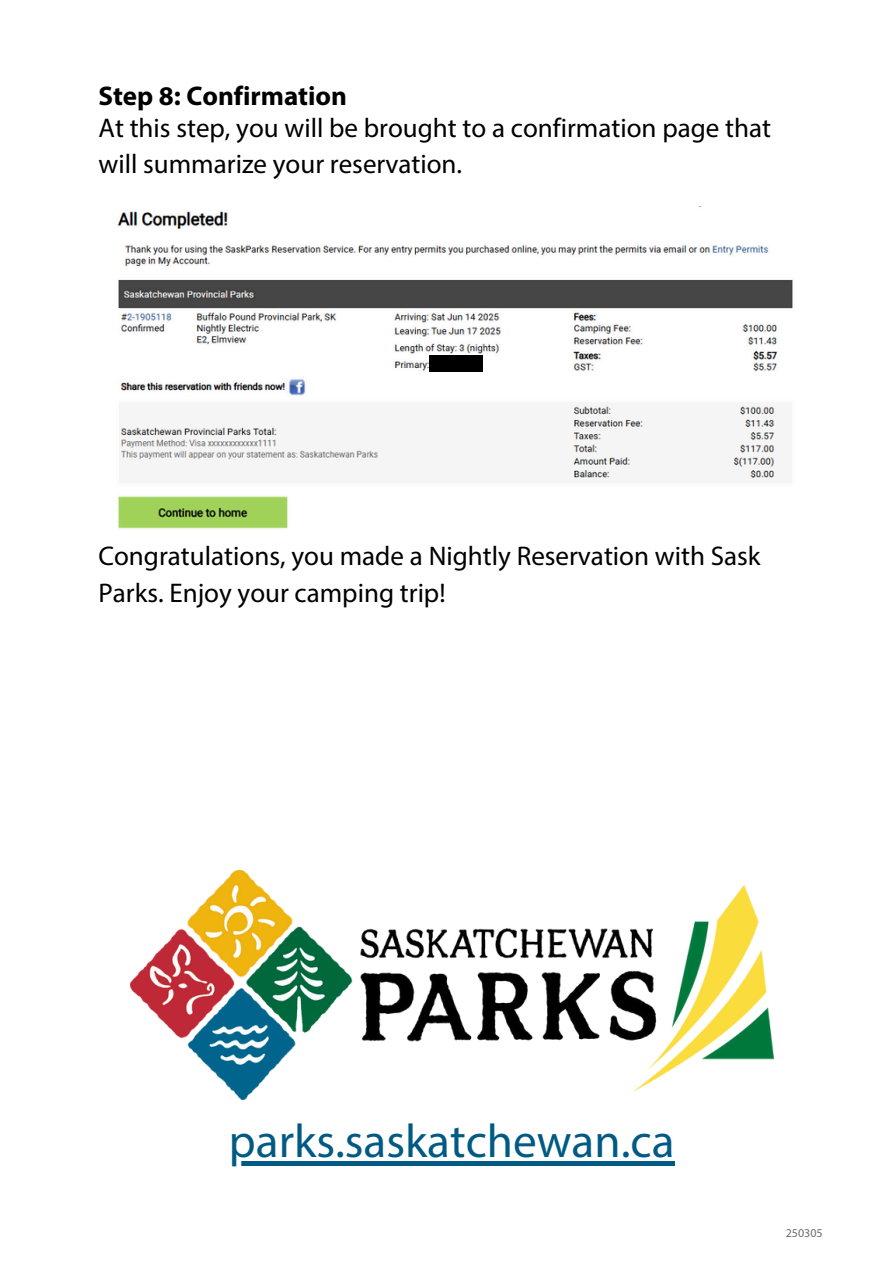
<style>
.page{position:relative;width:894px;height:1264px;background:#fff}
.page>*{position:absolute;margin:0;border:0;box-sizing:border-box;transform-origin:0 0}
.t1{font:47.25px "Myriad Pro";color:#005a84}
.t2{font:27px/37.2px "Myriad Pro";color:#000}
.t3{font:700 27px "Myriad Pro";color:#000}
.t4{font:12px "Myriad Pro";color:#6c6c6c}
</style>
<div class="page">
<img style="left:130px;top:870px;width:642px;height:229px">
<div style="left:229px;top:1160px;width:445px;height:5px;background:#005a84"></div>
<img style="left:117px;top:206px;width:676px;height:323px">
<div style="left:429px;top:355px;width:53px;height:17px;background:#000"></div>
<p class="t3" style="left:98px;top:85px;width:250px">Step 8: Confirmation</p>
<p class="t2" style="left:98px;top:111px;width:674px">At this step, you will be brought to a confirmation page that</p>
<p class="t2" style="left:98px;top:147px;width:365px">will summarize your reservation.</p>
<p class="t2" style="left:98px;top:539px;width:663px">Congratulations, you made a Nightly Reservation with Sask<br>Parks. Enjoy your camping trip!</p>
<p class="t1" style="left:229px;top:1121px;width:447px">parks.saskatchewan.ca</p>
<p class="t4" style="left:785px;top:1225px;width:38px">250305</p>
</div>
